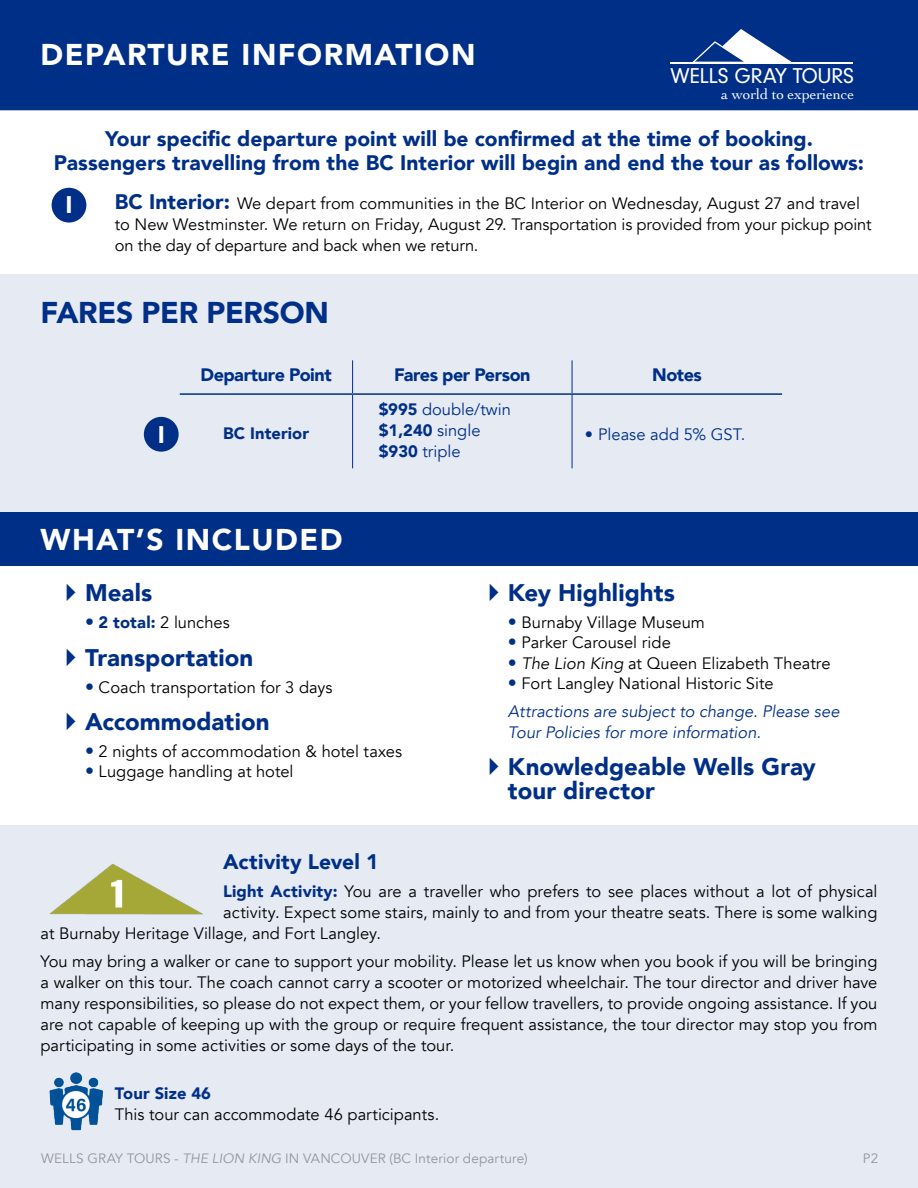
<style>
.page{position:relative;width:918px;height:1188px;background:#fff}
.page>*{position:absolute;margin:0;border:0;box-sizing:border-box;transform-origin:0 0}
.t1{font:900 30px "Avenir";letter-spacing:.05em;color:#fff}
.t2{font:900 30px "Avenir";letter-spacing:-.01em;color:#002f87}
.t3{font:900 24px/24px "Avenir";color:#002f87}
.t4{font:900 24px "Avenir";color:#fff}
.t5{font:22.2px "Neuzeit Gro";letter-spacing:-.015em;color:#fff}
.t6{font:900 21px/24px "Avenir";letter-spacing:.005em;color:#002f87;text-align:center}
.t7{font:900 18px "Avenir";letter-spacing:-.025em;color:#002f87}
.t8{font:16.5px/21px "Avenir";color:#000}
.t9{font:italic 16.5px/27.8px "Avenir";color:#002f87}
.t10{font:16.5px/21px "Avenir";color:#002f87}
.t11{font:900 16.5px "Avenir";letter-spacing:.005em;color:#002f87}
.t12{font:15.15px "Cochin";letter-spacing:-.005em;color:#fff}
.t13{font:13.5px "Avenir";letter-spacing:.01em;color:#939598}
.s1{font-weight:900;font-size:21px;color:#002f87}
.s2{font-weight:900}
.s3{font-weight:900;font-size:18px;color:#002f87}
.s4{font-weight:900;color:#002f87}
.s5{font-style:italic}
.s6{font-weight:900;font-style:normal;font-size:18px}
.s7{font-style:normal;color:#000}
</style>
<div class="page">
<div style="left:0;top:0;width:918px;height:110px;background:#002f87"></div>
<div style="left:0;top:826px;width:918px;height:362px;background:#e6eaf3"></div>
<hr style="left:671px;top:62px;width:182px;height:1px;background:#fff">
<svg style="left:691px;top:29px;width:101px;height:35px"></svg>
<img style="left:50px;top:1073px;width:52px;height:58px">
<div style="left:0;top:274px;width:918px;height:238px;background:#e6eaf3"></div>
<hr style="left:352px;top:360px;width:1px;height:33px;background:#002f87">
<hr style="left:572px;top:360px;width:1px;height:33px;background:#002f87">
<hr style="left:352px;top:395px;width:1px;height:73px;background:#002f87">
<hr style="left:572px;top:395px;width:1px;height:73px;background:#002f87">
<hr style="left:180px;top:393px;width:173px;height:2px;background:#002f87">
<hr style="left:353px;top:393px;width:219px;height:2px;background:#002f87">
<hr style="left:572px;top:393px;width:210px;height:2px;background:#002f87">
<div style="left:0;top:512px;width:918px;height:53px;background:#002f87"></div>
<img style="left:49px;top:864px;width:154px;height:51px">
<div style="left:52px;top:188px;width:34px;height:35px;background:#002f87;border-radius:50%"></div>
<div style="left:144px;top:417px;width:35px;height:35px;background:#002f87;border-radius:50%"></div>
<h1 class="t1" style="left:40px;top:29px;width:436px">DEPARTURE INFORMATION</h1>
<h3 class="t5" style="left:671px;top:64px;width:185px">WELLS GRAY TOURS</h3>
<p class="t12" style="left:721px;top:84px;width:134px">a world to experience</p>
<p class="t6" style="left:54px;top:126px;width:812px">Your specific departure point will be confirmed at the time of booking.<br>Passengers travelling from the BC Interior will begin and end the tour as follows:</p>
<h2 class="t4" style="left:65px;top:184px;width:9px">I</h2>
<p class="t8" style="left:115px;top:193px;width:758px"><span class="s1">BC Interior:</span> We depart from communities in the BC Interior on Wednesday, August 27 and travel to New Westminster. We return on Friday, August 29. Transportation is provided from your pickup point on the day of departure and back when we return.</p>
<h1 class="t2" style="left:40px;top:286px;width:290px">FARES PER PERSON</h1>
<h2 class="t4" style="left:158px;top:414px;width:9px">I</h2>
<p class="t7" style="left:201px;top:359px;width:133px">Departure Point</p>
<p class="t7" style="left:394px;top:359px;width:138px">Fares per Person</p>
<p class="t7" style="left:652px;top:359px;width:51px">Notes</p>
<p class="t11" style="left:223px;top:420px;width:88px">BC Interior</p>
<p class="t10" style="left:379px;top:400px;width:134px"><span class="s2">$995</span> double/twin <span class="s2">$1,240</span> single <span class="s2">$930</span> triple</p>
<p class="t10" style="left:585px;top:424px;width:162px">• Please add 5% GST.</p>
<h1 class="t1" style="left:40px;top:514px;width:304px">WHAT’S INCLUDED</h1>
<h2 class="t3" style="left:85px;top:580px;width:69px">Meals</h2>
<p class="t8" style="left:85px;top:612px;width:146px"><span class="s3">•</span> <span class="s4">2 total:</span> 2 lunches</p>
<h2 class="t3" style="left:85px;top:645px;width:170px">Transportation</h2>
<p class="t8" style="left:85px;top:677px;width:249px"><span class="s3">•</span> Coach transportation for 3 days</p>
<h2 class="t3" style="left:85px;top:709px;width:186px">Accommodation</h2>
<p class="t8" style="left:85px;top:741px;width:319px"><span class="s3">•</span> 2 nights of accommodation &amp; hotel taxes</p>
<p class="t8" style="left:85px;top:761px;width:210px"><span class="s3">•</span> Luggage handling at hotel</p>
<h2 class="t3" style="left:508px;top:580px;width:168px">Key Highlights</h2>
<p class="t8" style="left:508px;top:612px;width:199px"><span class="s3">•</span> Burnaby Village Museum</p>
<p class="t8" style="left:508px;top:632px;width:164px"><span class="s3">•</span> Parker Carousel ride</p>
<p class="t8" style="left:508px;top:653px;width:324px"><span class="s3">•</span> <span class="s5">The Lion King</span> at Queen Elizabeth Theatre</p>
<p class="t9" style="left:508px;top:670px;width:333px"><span class="s6">•</span> <span class="s7">Fort Langley National Historic Site<br></span>Attractions are subject to change. Please see</p>
<p class="t9" style="left:508px;top:718px;width:254px">Tour Policies for more information.</p>
<h2 class="t3" style="left:508px;top:754px;width:309px">Knowledgeable Wells Gray tour director</h2>
<p class="t6" style="left:223px;top:849px;width:157px">Activity Level 1</p>
<p class="t8" style="left:223px;top:881px;width:656px"><span class="s4">Light Activity:</span> You are a traveller who prefers to see places without a lot of physical</p>
<p class="t8" style="left:223px;top:902px;width:656px">activity. Expect some stairs, mainly to and from your theatre seats. There is some walking</p>
<p class="t8" style="left:41px;top:923px;width:342px">at Burnaby Heritage Village, and Fort Langley.</p>
<p class="t8" style="left:41px;top:951px;width:839px;text-align:justify">You may bring a walker or cane to support your mobility. Please let us know when you book if you will be bringing a walker on this tour. The coach cannot carry a scooter or motorized wheelchair. The tour director and driver have many responsibilities, so please do not expect them, or your fellow travellers, to provide ongoing assistance. If you are not capable of keeping up with the group or require frequent assistance, the tour director may stop you from participating in some activities or some days of the tour.</p>
<p class="t11" style="left:115px;top:1079px;width:98px">Tour Size 46</p>
<p class="t8" style="left:115px;top:1104px;width:326px">This tour can accommodate 46 participants.</p>
<p class="t13" style="left:41px;top:1150px;width:488px">WELLS GRAY TOURS - <span class="s5">THE LION KING</span> IN VANCOUVER (BC Interior departure)</p>
<p class="t13" style="left:863px;top:1150px;width:17px">P2</p>
</div>
